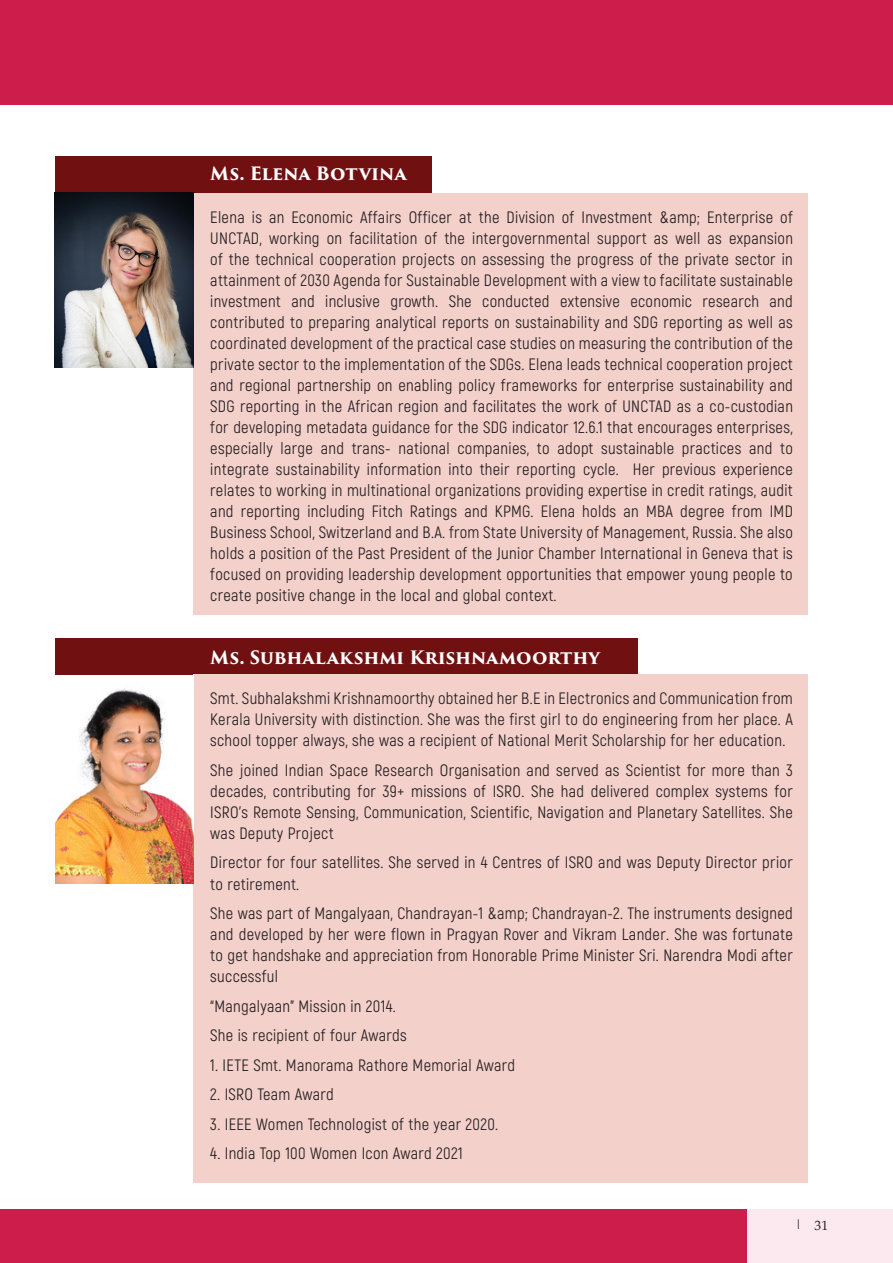
<style>
.page{position:relative;width:893px;height:1263px;background:#fff}
.page>*{position:absolute;margin:0;border:0;box-sizing:border-box;transform-origin:0 0}
.t1{font:700 18px "Trajan Pro 3";letter-spacing:-.005em;color:#fff}
.t2{font:16.5px/21px "Akrobat";letter-spacing:.02em;color:#231f20;text-align:justify}
.t3{font:13.5px "URW Palladio IT";color:#231f20}
</style>
<div class="page">
<div style="left:746px;top:1210px;width:147px;height:53px;background:#fce8ef"></div>
<div style="left:0;top:1210px;width:746px;height:53px;background:#cd1e4b"></div>
<div style="left:55px;top:157px;width:377px;height:36px;background:#711011"></div>
<div style="left:55px;top:639px;width:582px;height:36px;background:#711011"></div>
<div style="left:193px;top:193px;width:615px;height:421px;background:#f4d0cb"></div>
<div style="left:193px;top:675px;width:615px;height:508px;background:#f4d0cb"></div>
<div style="left:0;top:0;width:893px;height:104px;background:#cd1e4b"></div>
<img style="left:55px;top:193px;width:138px;height:174px">
<img style="left:55px;top:688px;width:138px;height:195px">
<p class="t1" style="left:210px;top:160px;width:198px">Ms. Elena Botvina</p>
<p class="t2" style="left:210px;top:206px;width:584px">Elena is an Economic Affairs Officer at the Division of Investment &amp;amp; Enterprise of UNCTAD, working on facilitation of the intergovernmental support as well as expansion of the technical cooperation projects on assessing the progress of the private sector in attainment of 2030 Agenda for Sustainable Development with a view to facilitate sustainable investment and inclusive growth. She conducted extensive economic research and contributed to preparing analytical reports on sustainability and SDG reporting as well as coordinated development of the practical case studies on measuring the contribution of the private sector to the implementation of the SDGs. Elena leads technical cooperation project and regional partnership on enabling policy frameworks for enterprise sustainability and SDG reporting in the African region and facilitates the work of UNCTAD as a co-custodian for developing metadata guidance for the SDG indicator 12.6.1 that encourages enterprises, especially large and trans- national companies, to adopt sustainable practices and to integrate sustainability information into their reporting cycle. Her previous experience relates to working in multinational organizations providing expertise in credit ratings, audit and reporting including Fitch Ratings and KPMG. Elena holds an MBA degree from IMD Business School, Switzerland and B.A. from State University of Management, Russia. She also holds a position of the Past President of the Junior Chamber International in Geneva that is focused on providing leadership development opportunities that empower young people to create positive change in the local and global context.</p>
<p class="t1" style="left:210px;top:644px;width:391px">Ms. Subhalakshmi Krishnamoorthy</p>
<p class="t2" style="left:210px;top:688px;width:584px">Smt. Subhalakshmi Krishnamoorthy obtained her B.E in Electronics and Communication from Kerala University with distinction. She was the first girl to do engineering from her place. A school topper always, she was a recipient of National Merit Scholarship for her education.</p>
<p class="t2" style="left:210px;top:760px;width:584px">She joined Indian Space Research Organisation and served as Scientist for more than 3 decades, contributing for 39+ missions of ISRO. She had delivered complex systems for ISRO’s Remote Sensing, Communication, Scientific, Navigation and Planetary Satellites. She was Deputy Project</p>
<p class="t2" style="left:210px;top:852px;width:584px">Director for four satellites. She served in 4 Centres of ISRO and was Deputy Director prior to retirement.</p>
<p class="t2" style="left:210px;top:903px;width:584px">She was part of Mangalyaan, Chandrayan-1 &amp;amp; Chandrayan-2. The instruments designed and developed by her were flown in Pragyan Rover and Vikram Lander. She was fortunate to get handshake and appreciation from Honorable Prime Minister Sri. Narendra Modi after successful</p>
<p class="t2" style="left:210px;top:995px;width:187px">“Mangalyaan” Mission in 2014.</p>
<p class="t2" style="left:210px;top:1025px;width:198px">She is recipient of four Awards</p>
<p class="t2" style="left:210px;top:1054px;width:306px">1. IETE Smt. Manorama Rathore Memorial Award</p>
<p class="t2" style="left:210px;top:1084px;width:125px">2. ISRO Team Award</p>
<p class="t2" style="left:210px;top:1113px;width:289px">3. IEEE Women Technologist of the year 2020.</p>
<p class="t2" style="left:210px;top:1143px;width:254px">4. India Top 100 Women Icon Award 2021</p>
<p class="t3" style="left:796px;top:1216px;width:34px">| 31</p>
</div>
